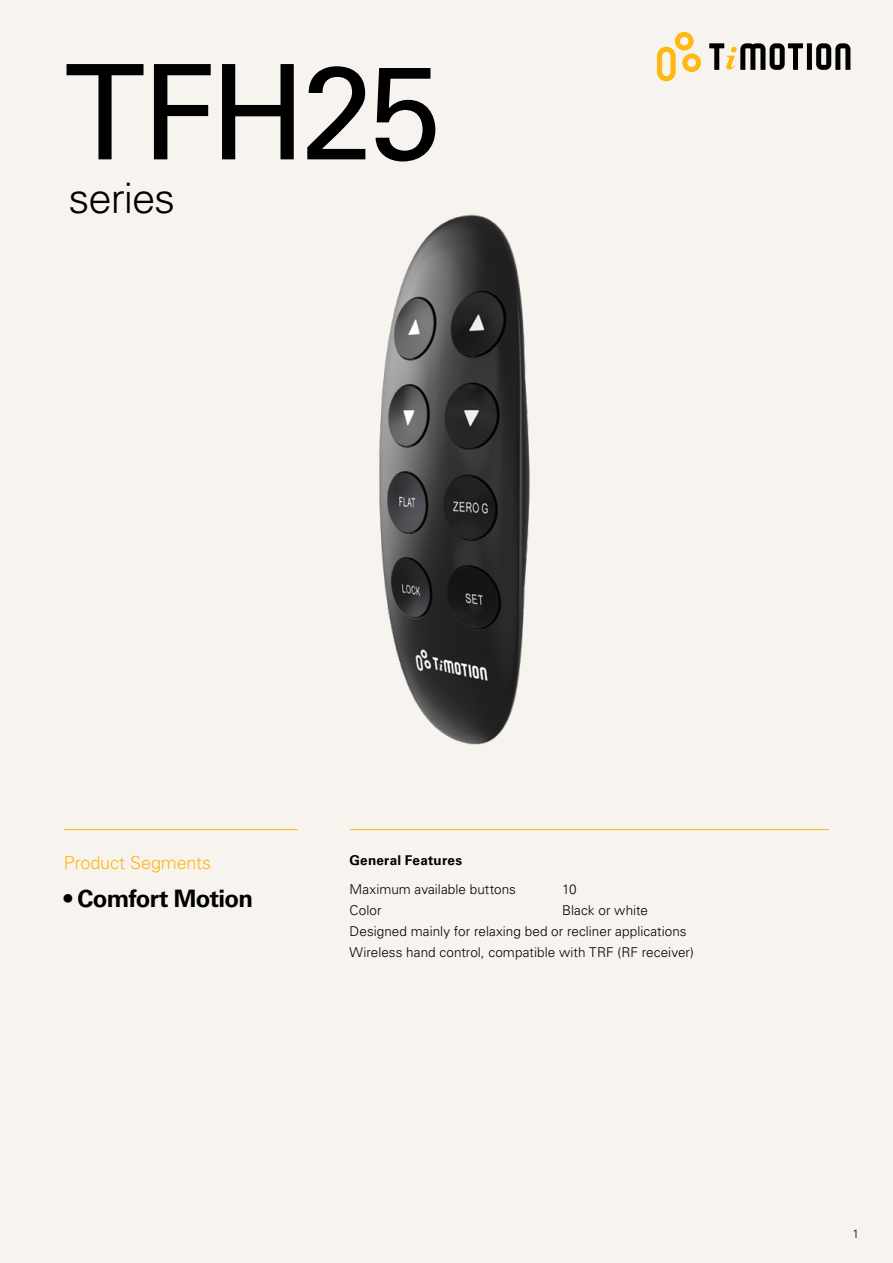
<style>
.page{position:relative;width:893px;height:1263px;background:#f7f3ef}
.page>*{position:absolute;margin:0;border:0;box-sizing:border-box;transform-origin:0 0}
.t1{font:132px "Univers LT Std";letter-spacing:-.035em;color:#000}
.t2{font:300 42px "Univers LT Std";letter-spacing:-.025em;color:#000}
.t3{font:700 24px "Univers LT Std";letter-spacing:-.03em;color:#000}
.t4{font:300 18px "Univers LT Std";letter-spacing:-.005em;color:#fdb812}
.t5{font:300 13.5px/21px "Univers LT Std";letter-spacing:.005em;color:#000}
.t6{font:700 13.5px "Univers LT Std";letter-spacing:.015em;color:#000}
.t7{font:300 12px "Univers LT Std";color:#000}
</style>
<div class="page">
<svg style="left:657px;top:32px;width:44px;height:49px"></svg>
<div style="left:807px;top:43px;width:5px;height:27px;background:#000"></div>
<svg style="left:816px;top:43px;width:34px;height:27px"></svg>
<svg style="left:709px;top:43px;width:94px;height:27px"></svg>
<hr style="left:350px;top:829px;width:479px;height:1px;background:#fdb812">
<hr style="left:64px;top:829px;width:234px;height:1px;background:#fdb812">
<img style="left:379px;top:214px;width:151px;height:531px">
<h1 class="t1" style="left:64px;top:34px;width:379px">TFH25</h1>
<h2 class="t2" style="left:69px;top:173px;width:108px">series</h2>
<h3 class="t4" style="left:64px;top:851px;width:149px">Product Segments</h3>
<h3 class="t3" style="left:64px;top:884px;width:191px">• Comfort Motion</h3>
<p class="t6" style="left:350px;top:852px;width:114px">General Features</p>
<p class="t5" style="left:350px;top:879px;width:168px">Maximum available buttons</p>
<p class="t5" style="left:562px;top:879px;width:16px">10</p>
<p class="t5" style="left:350px;top:900px;width:34px">Color</p>
<p class="t5" style="left:350px;top:900px;width:346px;text-indent:213px">Black or white<br>Designed mainly for relaxing bed or recliner applications<br>Wireless hand control, compatible with TRF (RF receiver)</p>
<p class="t7" style="left:852px;top:1226px;width:8px">1</p>
</div>
